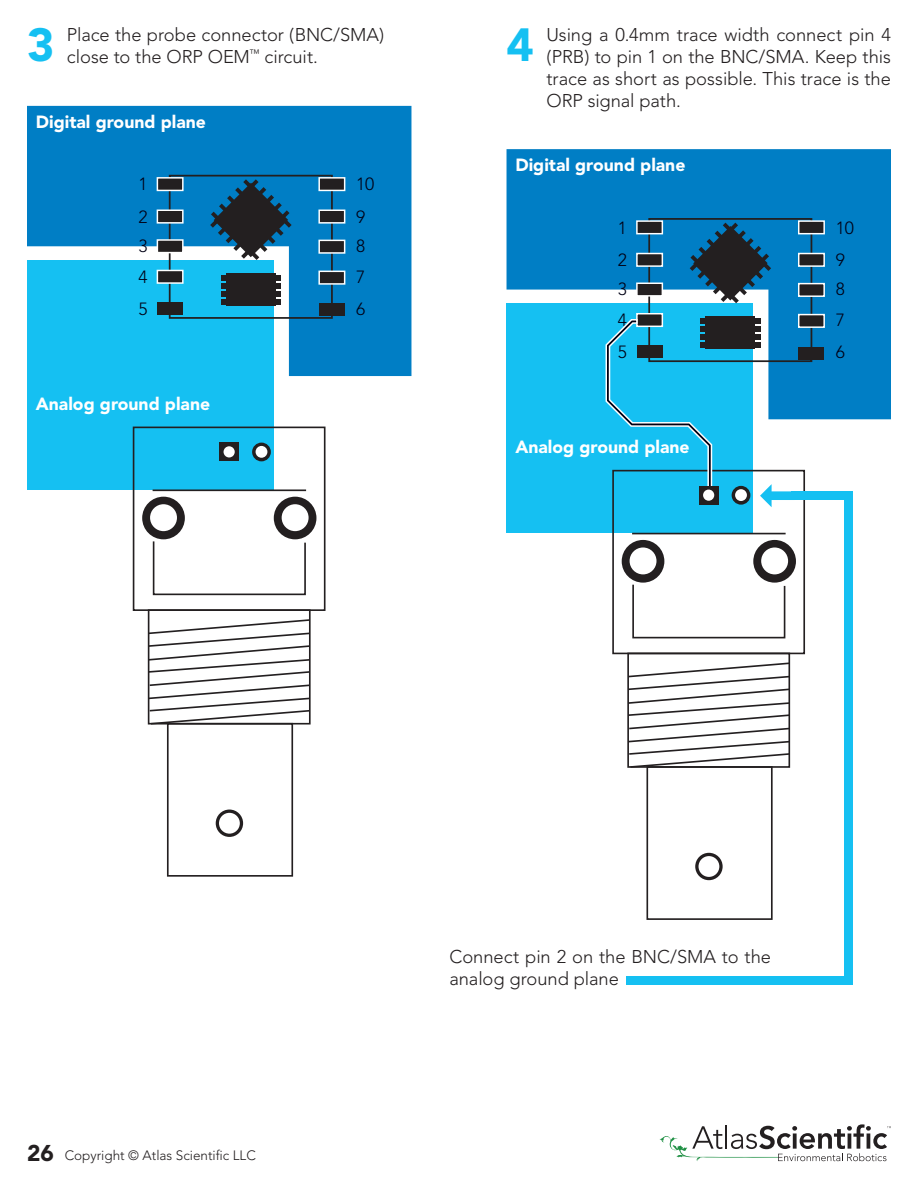
<style>
.page{position:relative;width:918px;height:1188px;background:#fff}
.page>*{position:absolute;margin:0;border:0;box-sizing:border-box;transform-origin:0 0}
.t1{font:900 46.2px "Avenir";color:#15c0f2}
.t2{font:300 18.3px/22px "Avenir";letter-spacing:-.005em;color:#231f20}
.t3{font:900 17.55px "Avenir";color:#fff}
.t4{font:300 17.55px/31.5px "Avenir";color:#000015}
.t5{font:300 13.5px "Avenir";color:#231f20}
.s1{font-weight:900;font-size:22.65px}
</style>
<div class="page">
<div style="left:27px;top:260px;width:247px;height:229px;background:#15c0f2"></div>
<svg style="left:27px;top:106px;width:384px;height:270px;fill:#007ec5"></svg>
<div style="left:169px;top:175px;width:164px;height:144px;border:2px solid #231f20"></div>
<div style="left:157px;top:240px;width:26px;height:13px;background:#231f20"></div>
<div style="left:157px;top:239px;width:27px;height:14px;border:1px solid #fff"></div>
<div style="left:157px;top:270px;width:26px;height:13px;background:#231f20"></div>
<div style="left:157px;top:270px;width:27px;height:14px;border:1px solid #fff"></div>
<div style="left:157px;top:210px;width:26px;height:13px;background:#231f20"></div>
<div style="left:157px;top:210px;width:27px;height:14px;border:1px solid #fff"></div>
<div style="left:157px;top:178px;width:26px;height:12px;background:#231f20"></div>
<div style="left:157px;top:177px;width:27px;height:14px;border:1px solid #fff"></div>
<div style="left:319px;top:240px;width:26px;height:13px;background:#231f20"></div>
<div style="left:318px;top:240px;width:27px;height:14px;border:1px solid #fff"></div>
<div style="left:319px;top:271px;width:26px;height:13px;background:#231f20"></div>
<div style="left:318px;top:271px;width:27px;height:14px;border:1px solid #fff"></div>
<div style="left:319px;top:304px;width:26px;height:12px;background:#231f20"></div>
<div style="left:319px;top:210px;width:26px;height:13px;background:#231f20"></div>
<div style="left:318px;top:210px;width:27px;height:14px;border:1px solid #fff"></div>
<div style="left:319px;top:178px;width:26px;height:12px;background:#231f20"></div>
<div style="left:318px;top:177px;width:27px;height:14px;border:1px solid #fff"></div>
<div style="left:157px;top:302px;width:26px;height:13px;background:#231f20"></div>
<svg style="left:210px;top:179px;width:82px;height:81px;background:#32607c"></svg>
<svg style="left:275px;top:275px;width:6px;height:29px"></svg>
<svg style="left:221px;top:275px;width:5px;height:29px"></svg>
<div style="left:226px;top:273px;width:49px;height:33px;background:#231f20"></div>
<div style="left:133px;top:427px;width:193px;height:184px;border:2px solid #231f20"></div>
<hr style="left:153px;top:489px;width:153px;height:2px;background:#231f20">
<svg style="left:142px;top:497px;width:174px;height:99px"></svg>
<div style="left:148px;top:609px;width:163px;height:116px;border:2px solid #231f20"></div>
<div style="left:167px;top:723px;width:126px;height:154px;border:2px solid #231f20"></div>
<div style="left:216px;top:810px;width:27px;height:27px;border:3px solid #231f20;border-radius:50%"></div>
<svg style="left:147px;top:618px;width:164px;height:107px"></svg>
<div style="left:220px;top:443px;width:19px;height:18px;background:#231f20"></div>
<div style="left:224px;top:446px;width:11px;height:11px;background:#fff;border-radius:50%"></div>
<svg style="left:252px;top:443px;width:19px;height:18px"></svg>
<div style="left:507px;top:304px;width:246px;height:229px;background:#15c0f2"></div>
<svg style="left:507px;top:149px;width:384px;height:270px;fill:#007ec5"></svg>
<div style="left:648px;top:218px;width:164px;height:144px;border:2px solid #231f20"></div>
<div style="left:637px;top:283px;width:25px;height:13px;background:#231f20"></div>
<div style="left:636px;top:283px;width:27px;height:14px;border:1px solid #fff"></div>
<div style="left:637px;top:314px;width:25px;height:12px;background:#231f20"></div>
<div style="left:636px;top:313px;width:27px;height:14px;border:1px solid #fff"></div>
<div style="left:637px;top:254px;width:25px;height:12px;background:#231f20"></div>
<div style="left:636px;top:253px;width:27px;height:14px;border:1px solid #fff"></div>
<div style="left:637px;top:221px;width:25px;height:13px;background:#231f20"></div>
<div style="left:636px;top:220px;width:27px;height:14px;border:1px solid #fff"></div>
<div style="left:799px;top:284px;width:25px;height:12px;background:#231f20"></div>
<div style="left:798px;top:283px;width:27px;height:14px;border:1px solid #fff"></div>
<div style="left:799px;top:315px;width:25px;height:12px;background:#231f20"></div>
<div style="left:798px;top:314px;width:27px;height:14px;border:1px solid #fff"></div>
<div style="left:799px;top:347px;width:25px;height:12px;background:#231f20"></div>
<div style="left:799px;top:254px;width:25px;height:12px;background:#231f20"></div>
<div style="left:798px;top:253px;width:27px;height:14px;border:1px solid #fff"></div>
<div style="left:799px;top:221px;width:25px;height:13px;background:#231f20"></div>
<div style="left:798px;top:220px;width:27px;height:14px;border:1px solid #fff"></div>
<svg style="left:690px;top:223px;width:81px;height:80px;background:#325f7a"></svg>
<svg style="left:755px;top:318px;width:5px;height:30px"></svg>
<div style="left:706px;top:317px;width:49px;height:32px;background:#231f20"></div>
<div style="left:612px;top:470px;width:193px;height:184px;border:2px solid #231f20"></div>
<hr style="left:632px;top:533px;width:154px;height:1px;background:#231f20">
<svg style="left:622px;top:540px;width:174px;height:99px"></svg>
<div style="left:627px;top:653px;width:163px;height:115px;border:2px solid #231f20"></div>
<div style="left:646px;top:766px;width:127px;height:154px;border:2px solid #231f20"></div>
<div style="left:695px;top:853px;width:28px;height:27px;border:3px solid #231f20;border-radius:50%"></div>
<svg style="left:627px;top:662px;width:164px;height:107px"></svg>
<svg style="left:732px;top:486px;width:18px;height:19px"></svg>
<svg style="left:605px;top:318px;width:108px;height:179px"></svg>
<div style="left:699px;top:486px;width:20px;height:19px;background:#231f20"></div>
<div style="left:703px;top:490px;width:11px;height:11px;background:#fff;border-radius:50%"></div>
<svg style="left:760px;top:484px;width:31px;height:23px"></svg>
<div style="left:791px;top:491px;width:59px;height:9px;background:#15c0f2"></div>
<div style="left:626px;top:976px;width:224px;height:9px;background:#15c0f2"></div>
<div style="left:844px;top:491px;width:9px;height:494px;background:#15c0f2"></div>
<svg style="left:660px;top:1124px;width:231px;height:37px"></svg>
<p class="t2" style="left:67px;top:24px;width:319px">Place the probe connector (BNC/SMA) close to the ORP OEM<sup>™</sup> circuit.</p>
<p class="t2" style="left:546px;top:24px;width:346px;text-align:justify">Using a 0.4mm trace width connect pin 4 (PRB) to pin 1 on the BNC/SMA. Keep this trace as short as possible. This trace is the ORP signal path.</p>
<p class="t3" style="left:36px;top:111px;width:172px">Digital ground plane</p>
<p class="t1" style="left:27px;top:17px;width:29px">3</p>
<p class="t1" style="left:507px;top:17px;width:29px">4</p>
<p class="t4" style="left:138px;top:168px;width:11px;line-height:32.4px">1<br>2</p>
<p class="t4" style="left:138px;top:230px;width:11px;text-align:justify">3<br>4<br>5</p>
<p class="t3" style="left:36px;top:393px;width:176px">Analog ground plane</p>
<p class="t4" style="left:356px;top:168px;width:20px;line-height:32.4px">10<br>9</p>
<p class="t4" style="left:356px;top:230px;width:11px;text-align:justify">8<br>7<br>6</p>
<p class="t3" style="left:515px;top:154px;width:172px">Digital ground plane</p>
<p class="t4" style="left:618px;top:212px;width:11px;line-height:32.4px">1<br>2</p>
<p class="t4" style="left:618px;top:273px;width:11px;text-align:justify">3<br>4<br>5</p>
<p class="t3" style="left:515px;top:436px;width:176px">Analog ground plane</p>
<p class="t4" style="left:836px;top:212px;width:20px;line-height:32.4px">10<br>9</p>
<p class="t4" style="left:836px;top:273px;width:11px;text-align:justify">8<br>7<br>6</p>
<p class="t5" style="left:27px;top:1148px;width:230px"><span class="s1">26</span> Copyright © Atlas Scientific LLC</p>
<p class="t2" style="left:449px;top:946px;width:323px">Connect pin 2 on the BNC/SMA to the analog ground plane</p>
</div>
